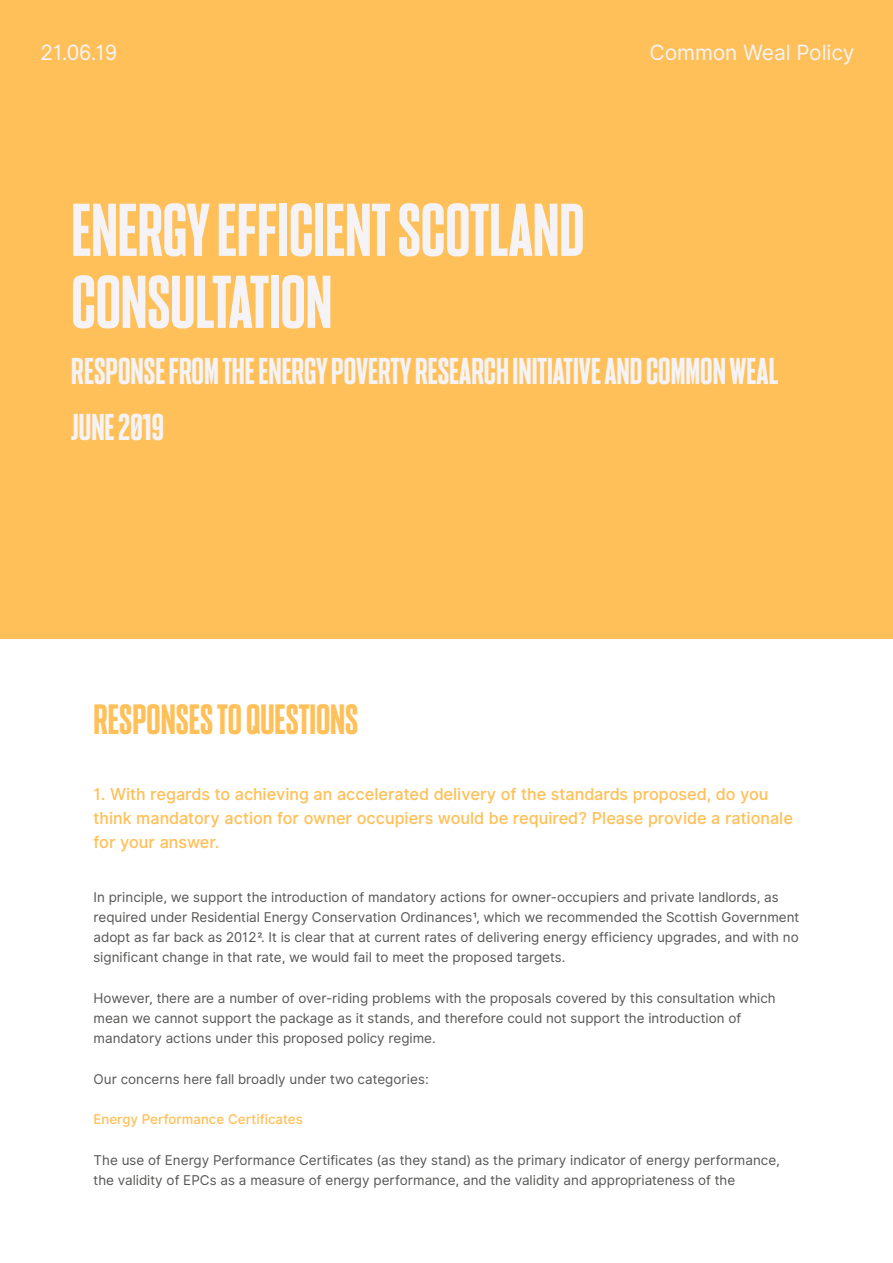
<style>
.page{position:relative;width:893px;height:1263px;background:#fff}
.page>*{position:absolute;margin:0;border:0;box-sizing:border-box;transform-origin:0 0}
.Heading{font:72px/72px "Common Weal Gothic";color:#f5f3f5}
.Heading-2{font:40.8px "Common Weal Gothic";color:#ffc059}
.Heading-3{font:36px "Common Weal Gothic";color:#f5f3f5}
.t1{font:21px "Inter UI";letter-spacing:-.005em;color:#f5f3f5}
.Subheading{font:500 16.5px/24px "Inter UI";color:#ffc059}
.Body_Copy{font:13.5px/20.2px "Inter UI";color:#585756}
.Body_Copy-2{font:500 13.5px "Inter UI";color:#ffc059}
</style>
<div class="page">
<div style="left:0;top:0;width:893px;height:639px;background:#ffc059"></div>
<p class="t1" style="left:41px;top:37px;width:78px">21.06.19</p>
<p class="t1" style="left:650px;top:37px;width:206px">Common Weal Policy</p>
<p class="Heading" style="left:71px;top:195px;width:515px">ENERGY EFFICIENT SCOTLAND<br>CONSULTATION</p>
<p class="Heading-3" style="left:71px;top:352px;width:709px">RESPONSE FROM THE ENERGY POVERTY RESEARCH INITIATIVE AND COMMON WEAL</p>
<p class="Heading-3" style="left:71px;top:408px;width:94px">JUNE 2019</p>
<p class="Heading-2" style="left:94px;top:698px;width:266px">RESPONSES TO QUESTIONS</p>
<p class="Subheading" style="left:94px;top:783px;width:701px">1. With regards to achieving an accelerated delivery of the standards proposed, do you think mandatory action for owner occupiers would be required? Please provide a rationale for your answer.</p>
<p class="Body_Copy" style="left:94px;top:887px;width:707px">In principle, we support the introduction of mandatory actions for owner-occupiers and private landlords, as required under Residential Energy Conservation Ordinances¹, which we recommended the Scottish Government adopt as far back as 2012². It is clear that at current rates of delivering energy efficiency upgrades, and with no significant change in that rate, we would fail to meet the proposed targets.</p>
<p class="Body_Copy" style="left:94px;top:988px;width:683px">However, there are a number of over-riding problems with the proposals covered by this consultation which mean we cannot support the package as it stands, and therefore could not support the introduction of mandatory actions under this proposed policy regime.</p>
<p class="Body_Copy" style="left:94px;top:1069px;width:337px">Our concerns here fall broadly under two categories:</p>
<p class="Body_Copy-2" style="left:94px;top:1110px;width:211px">Energy Performance Certificates</p>
<p class="Body_Copy" style="left:94px;top:1150px;width:688px">The use of Energy Performance Certificates (as they stand) as the primary indicator of energy performance, the validity of EPCs as a measure of energy performance, and the validity and appropriateness of the</p>
</div>
